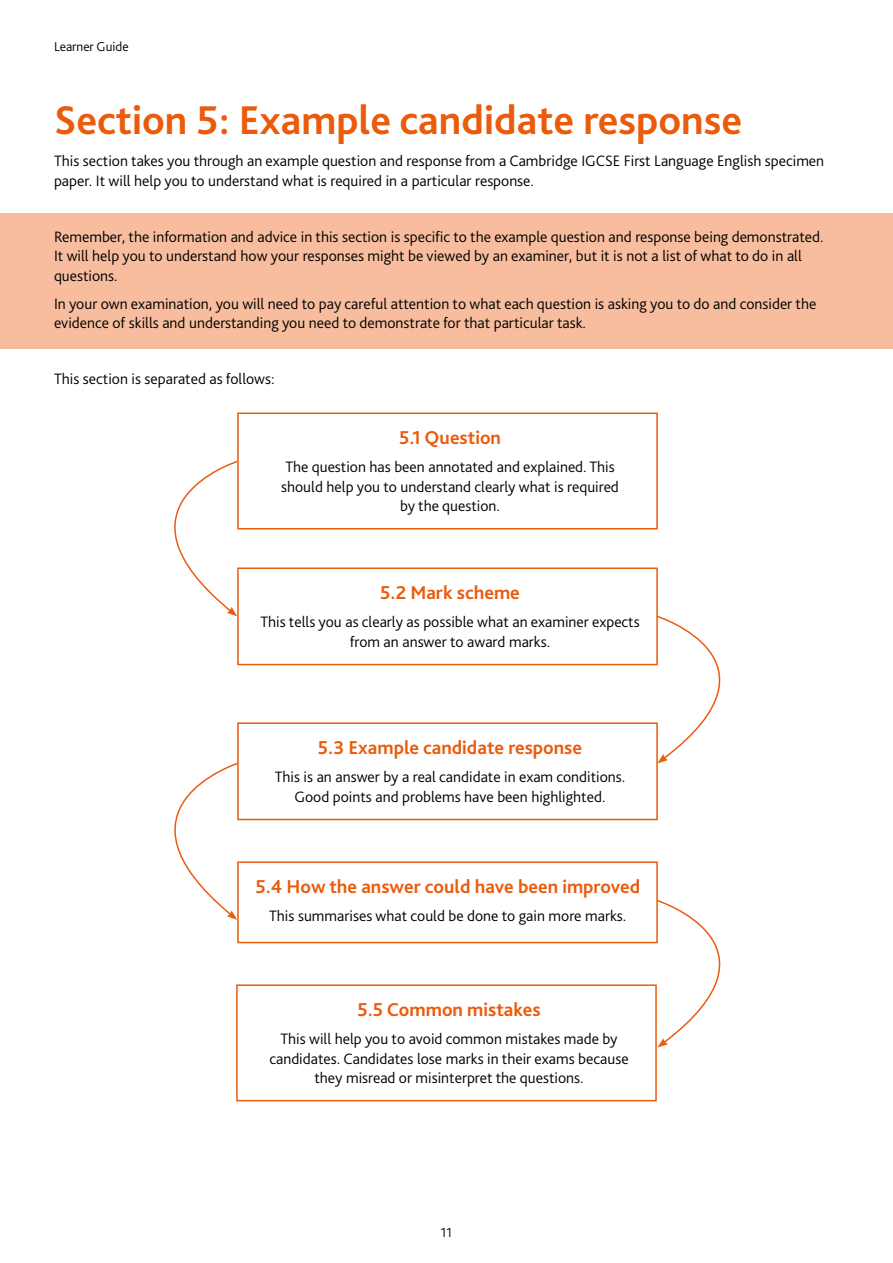
<style>
.page{position:relative;width:893px;height:1263px;background:#fff}
.page>*{position:absolute;margin:0;border:0;box-sizing:border-box;transform-origin:0 0}
.t1{font:700 42px "Bliss Pro";color:#ea5b0c}
.t2{font:700 19.5px "Bliss Pro";color:#ea5b0c}
.t3{font:300 15.75px/19.5px "Bliss Pro";color:#000;text-align:center}
.t4{font:300 13.5px "Bliss Pro";color:#000}
</style>
<div class="page">
<div style="left:0;top:213px;width:893px;height:136px;background:#f7bd9e"></div>
<div style="left:237px;top:412px;width:421px;height:117px;border:2px solid #ea5b0c"></div>
<div style="left:237px;top:567px;width:421px;height:98px;border:2px solid #ea5b0c"></div>
<div style="left:237px;top:722px;width:421px;height:98px;border:2px solid #ea5b0c"></div>
<div style="left:237px;top:861px;width:421px;height:82px;border:2px solid #ea5b0c"></div>
<svg style="left:174px;top:460px;width:65px;height:156px"></svg>
<svg style="left:656px;top:615px;width:65px;height:148px"></svg>
<svg style="left:174px;top:762px;width:65px;height:158px"></svg>
<div style="left:236px;top:984px;width:421px;height:117px;border:2px solid #ea5b0c"></div>
<svg style="left:656px;top:899px;width:65px;height:148px"></svg>
<p class="t4" style="left:54px;top:38px;width:76px">Learner Guide</p>
<h1 class="t1" style="left:54px;top:94px;width:690px">Section 5: Example candidate response</h1>
<p class="t3" style="left:54px;top:151px;width:772px;text-align:left">This section takes you through an example question and response from a Cambridge IGCSE First Language English specimen paper. It will help you to understand what is required in a particular response.</p>
<p class="t3" style="left:54px;top:227px;width:771px;text-align:left">Remember, the information and advice in this section is specific to the example question and response being demonstrated.<br>It will help you to understand how your responses might be viewed by an examiner, but it is not a list of what to do in all questions.</p>
<p class="t3" style="left:54px;top:294px;width:764px;text-align:left">In your own examination, you will need to pay careful attention to what each question is asking you to do and consider the evidence of skills and understanding you need to demonstrate for that particular task.</p>
<p class="t3" style="left:54px;top:369px;width:222px">This section is separated as follows:</p>
<p class="t2" style="left:399px;top:426px;width:104px">5.1 Question</p>
<p class="t3" style="left:281px;top:457px;width:339px">The question has been annotated and explained. This should help you to understand clearly what is required by the question.</p>
<p class="t2" style="left:380px;top:581px;width:141px">5.2 Mark scheme</p>
<p class="t3" style="left:260px;top:612px;width:381px">This tells you as clearly as possible what an examiner expects from an answer to award marks.</p>
<p class="t2" style="left:318px;top:736px;width:266px">5.3 Example candidate response</p>
<p class="t3" style="left:275px;top:767px;width:352px">This is an answer by a real candidate in exam conditions.<br>Good points and problems have been highlighted.</p>
<p class="t2" style="left:255px;top:875px;width:386px">5.4 How the answer could have been improved</p>
<p class="t3" style="left:269px;top:906px;width:359px">This summarises what could be done to gain more marks.</p>
<p class="t2" style="left:357px;top:998px;width:184px">5.5 Common mistakes</p>
<p class="t3" style="left:269px;top:1029px;width:361px">This will help you to avoid common mistakes made by candidates. Candidates lose marks in their exams because they misread or misinterpret the questions.</p>
<p class="t4" style="left:441px;top:1224px;width:13px">11</p>
</div>
